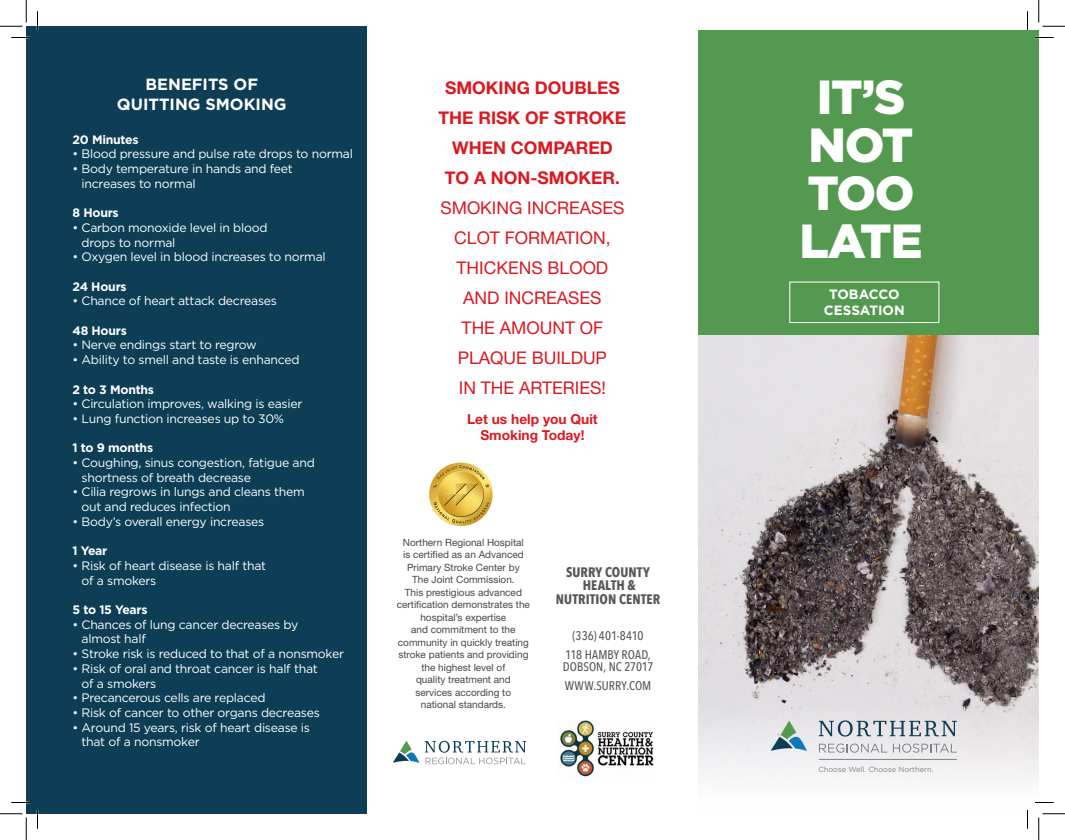
<style>
.page{position:relative;width:1065px;height:840px;background:#fff}
.page>*{position:absolute;margin:0;border:0;box-sizing:border-box;transform-origin:0 0}
.t1{font:900 47.75px "Gotham";letter-spacing:-.025em;color:#fff}
.t2{font:17.5px/30px "Helvetica Neue";color:#dc1820;text-align:center}
.t3{font:700 17.5px/30px "Helvetica Neue";color:#dc1820;text-align:center}
.t4{font:700 16.25px "Gotham";color:#fff}
.t5{font:700 13.75px/13.8px "Avenir Next Condensed";letter-spacing:.005em;color:#57585a;text-align:center}
.t6{font:700 13.75px/16.2px "Helvetica Neue";color:#dc1820;text-align:center}
.t7{font:700 13.5px "Gotham";letter-spacing:-.005em;color:#fff}
.t8{font:500 12.5px/12.5px "Avenir Next Condensed";letter-spacing:.005em;color:#57585a}
.t9{font:12.25px/14.8px "Gotham";letter-spacing:-.02em;color:#fff}
.t10{font:700 12.25px "Gotham";letter-spacing:-.02em;color:#fff}
.t11{font:10px/12.5px "Helvetica Neue";color:#454647;text-align:center}
.t12{font:7.38px "Gotham";color:#808183}
</style>
<div class="page">
<img style="left:698px;top:148px;width:341px;height:630px">
<div style="left:699px;top:30px;width:340px;height:305px;background:#539a50"></div>
<div style="left:26px;top:26px;width:340px;height:788px;background:#0d3e56"></div>
<img style="left:559px;top:720px;width:95px;height:58px">
<img style="left:429px;top:463px;width:64px;height:63px;border-radius:32px">
<svg style="left:393px;top:741px;width:133px;height:23px"></svg>
<div style="left:789px;top:282px;width:150px;height:41px;border:1px solid #fff"></div>
<svg style="left:819px;top:720px;width:138px;height:17px;background:#aeb8c1"></svg>
<svg style="left:819px;top:744px;width:68px;height:9px"></svg>
<svg style="left:893px;top:744px;width:64px;height:9px"></svg>
<svg style="left:771px;top:721px;width:36px;height:30px"></svg>
<hr style="left:819px;top:759px;width:138px;height:1px;background:#808183">
<svg style="left:11px;top:37px;width:19px;height:1px"></svg>
<svg style="left:1035px;top:37px;width:19px;height:1px"></svg>
<svg style="left:11px;top:802px;width:19px;height:1px"></svg>
<svg style="left:1035px;top:802px;width:19px;height:1px"></svg>
<svg style="left:37px;top:11px;width:1px;height:19px"></svg>
<svg style="left:37px;top:810px;width:1px;height:19px"></svg>
<svg style="left:1027px;top:11px;width:1px;height:19px"></svg>
<svg style="left:1027px;top:810px;width:1px;height:19px"></svg>
<svg style="left:0;top:0;width:27px;height:27px"></svg>
<svg style="left:0;top:814px;width:27px;height:26px"></svg>
<svg style="left:1039px;top:0;width:26px;height:27px"></svg>
<svg style="left:1039px;top:814px;width:26px;height:26px"></svg>
<p class="t4" style="left:146px;top:74px;width:114px">BENEFITS OF</p>
<p class="t4" style="left:117px;top:94px;width:171px">QUITTING SMOKING</p>
<p class="t10" style="left:72px;top:132px;width:68px">20 Minutes</p>
<p class="t9" style="left:72px;top:147px;width:282px">• Blood pressure and pulse rate drops to normal</p>
<p class="t9" style="left:82px;top:161px;width:213px;text-indent:-9px">• Body temperature in hands and feet increases to normal</p>
<p class="t10" style="left:72px;top:205px;width:48px">8 Hours</p>
<p class="t9" style="left:82px;top:220px;width:188px;text-indent:-9px">• Carbon monoxide level in blood drops to normal</p>
<p class="t9" style="left:72px;top:250px;width:255px">• Oxygen level in blood increases to normal</p>
<p class="t10" style="left:72px;top:279px;width:56px">24 Hours</p>
<p class="t9" style="left:72px;top:294px;width:206px">• Chance of heart attack decreases</p>
<p class="t10" style="left:72px;top:323px;width:56px">48 Hours</p>
<p class="t9" style="left:72px;top:338px;width:186px">• Nerve endings start to regrow</p>
<p class="t9" style="left:72px;top:352px;width:229px">• Ability to smell and taste is enhanced</p>
<p class="t10" style="left:72px;top:382px;width:83px">2 to 3 Months</p>
<p class="t9" style="left:72px;top:397px;width:231px">• Circulation improves, walking is easier</p>
<p class="t9" style="left:72px;top:411px;width:213px">• Lung function increases up to 30%</p>
<p class="t10" style="left:72px;top:441px;width:82px">1 to 9 months</p>
<p class="t9" style="left:82px;top:455px;width:235px;text-indent:-9px">• Coughing, sinus congestion, fatigue and shortness of breath decrease</p>
<p class="t9" style="left:82px;top:485px;width:225px;text-indent:-9px">• Cilia regrows in lungs and cleans them out and reduces infection</p>
<p class="t9" style="left:72px;top:514px;width:193px">• Body’s overall energy increases</p>
<p class="t10" style="left:72px;top:544px;width:36px">1 Year</p>
<p class="t9" style="left:82px;top:558px;width:186px;text-indent:-9px">• Risk of heart disease is half that of a smokers</p>
<p class="t10" style="left:72px;top:602px;width:77px">5 to 15 Years</p>
<p class="t9" style="left:82px;top:617px;width:218px;text-indent:-9px">• Chances of lung cancer decreases by almost half</p>
<p class="t9" style="left:72px;top:646px;width:273px">• Stroke risk is reduced to that of a nonsmoker</p>
<p class="t9" style="left:82px;top:661px;width:238px;text-indent:-9px">• Risk of oral and throat cancer is half that of a smokers</p>
<p class="t9" style="left:72px;top:691px;width:195px">• Precancerous cells are replaced</p>
<p class="t9" style="left:72px;top:705px;width:249px">• Risk of cancer to other organs decreases</p>
<p class="t9" style="left:82px;top:720px;width:230px;text-indent:-9px">• Around 15 years, risk of heart disease is that of a nonsmoker</p>
<p class="t3" style="left:439px;top:72px;width:189px">SMOKING DOUBLES<br>THE RISK OF STROKE<br>WHEN COMPARED<br>TO A NON-SMOKER.</p>
<p class="t2" style="left:440px;top:192px;width:186px">SMOKING INCREASES<br>CLOT FORMATION,<br>THICKENS BLOOD<br>AND INCREASES<br>THE AMOUNT OF<br>PLAQUE BUILDUP<br>IN THE ARTERIES!</p>
<p class="t6" style="left:467px;top:411px;width:132px">Let us help you Quit<br>Smoking Today!</p>
<p class="t11" style="left:397px;top:536px;width:135px">Northern Regional Hospital<br>is certified as an Advanced<br>Primary Stroke Center by<br>The Joint Commission.<br>This prestigious advanced certification demonstrates the hospital’s expertise<br>and commitment to the community in quickly treating stroke patients and providing the highest level of<br>quality treatment and services according to national standards.</p>
<p class="t5" style="left:556px;top:565px;width:106px">SURRY COUNTY<br>HEALTH &amp;<br>NUTRITION CENTER</p>
<p class="t8" style="left:573px;top:630px;width:72px">(336) 401-8410</p>
<p class="t8" style="left:563px;top:648px;width:92px">118 HAMBY ROAD,<br>DOBSON, NC 27017</p>
<p class="t8" style="left:565px;top:680px;width:88px">WWW.SURRY.COM</p>
<p class="t1" style="left:817px;top:68px;width:90px">IT’S</p>
<p class="t1" style="left:809px;top:116px;width:106px">NOT</p>
<p class="t1" style="left:807px;top:164px;width:109px">TOO</p>
<p class="t1" style="left:799px;top:212px;width:125px">LATE</p>
<p class="t7" style="left:829px;top:286px;width:72px">TOBACCO</p>
<p class="t7" style="left:824px;top:302px;width:82px">CESSATION</p>
<p class="t12" style="left:818px;top:765px;width:117px">Choose Well. Choose Northern.</p>
</div>
